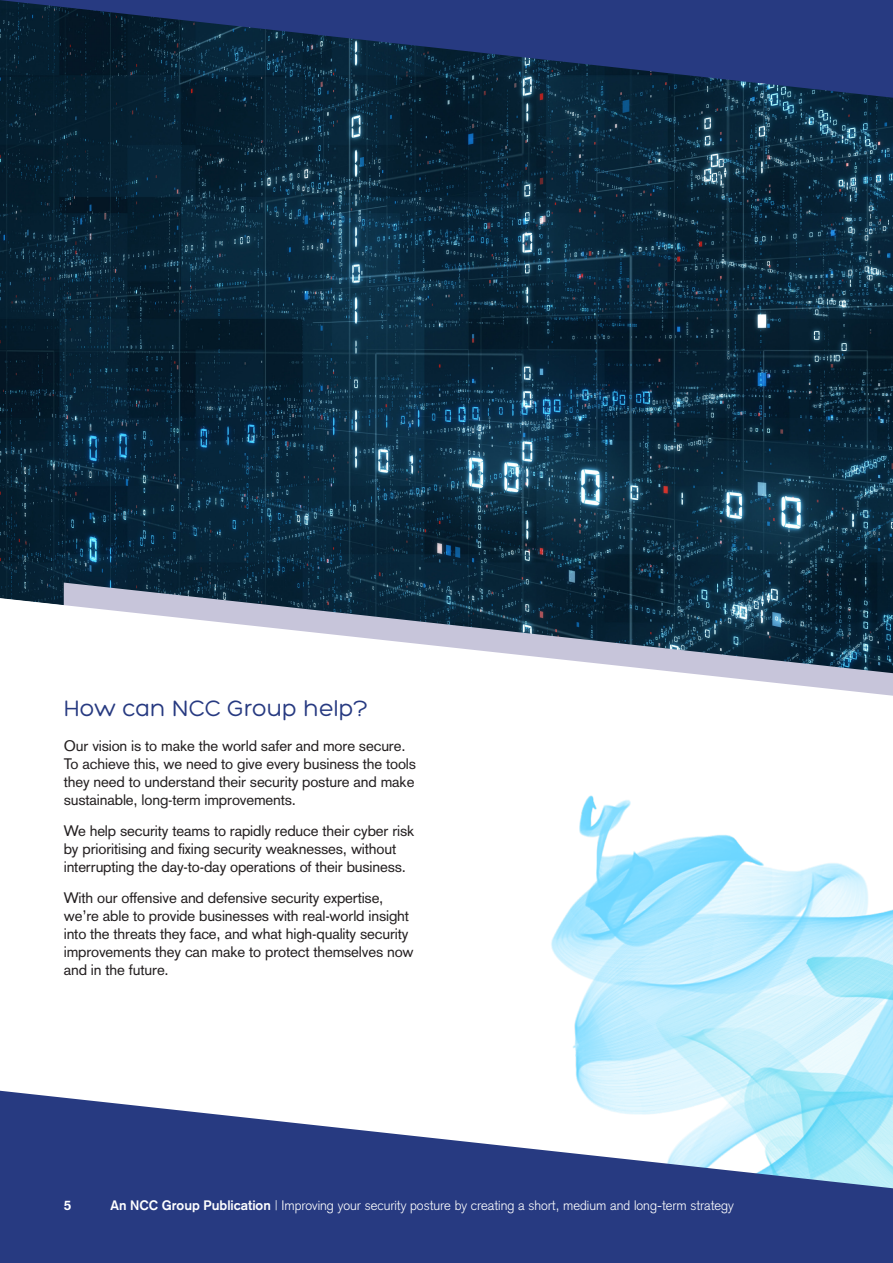
<style>
.page{position:relative;width:893px;height:1263px;background:#fff}
.page>*{position:absolute;margin:0;border:0;box-sizing:border-box;transform-origin:0 0}
.Brown_10pt_Body_Copy{font:24px "Hero";color:#273a81}
.Brown_10pt_Body_Copy-2{font:15px/18px "Akzidenz Grotesk";letter-spacing:-.01em;color:#231f20}
.Brown_18pt_Page_Head{font:300 13.5px "Akzidenz Grotesk";color:#fff}
.Brown_18pt_Page_Head-2{font:700 13.5px "Akzidenz Grotesk";color:#fff}
.s1{font-weight:700}
</style>
<div class="page">
<img style="left:0;top:98px;width:893px;height:449px">
<img style="left:0;top:547px;width:893px;height:544px">
<svg style="left:0;top:1091px;width:893px;height:172px;fill:#273a81"></svg>
<svg style="left:0;top:0;width:893px;height:98px;background:#18305c"></svg>
<p class="Brown_10pt_Body_Copy" style="left:64px;top:696px;width:306px">How can NCC Group help?</p>
<p class="Brown_10pt_Body_Copy-2" style="left:64px;top:737px;width:354px">Our vision is to make the world safer and more secure.<br>To achieve this, we need to give every business the tools they need to understand their security posture and make sustainable, long-term improvements.</p>
<p class="Brown_10pt_Body_Copy-2" style="left:64px;top:822px;width:352px">We help security teams to rapidly reduce their cyber risk by prioritising and fixing security weaknesses, without interrupting the day-to-day operations of their business.</p>
<p class="Brown_10pt_Body_Copy-2" style="left:64px;top:888px;width:351px">With our offensive and defensive security expertise, we’re able to provide businesses with real-world insight into the threats they face, and what high-quality security improvements they can make to protect themselves now and in the future.</p>
<p class="Brown_18pt_Page_Head-2" style="left:64px;top:1197px;width:9px">5</p>
<p class="Brown_18pt_Page_Head" style="left:111px;top:1197px;width:625px"><span class="s1">An NCC Group Publication</span> | Improving your security posture by creating a short, medium and long-term strategy</p>
</div>
